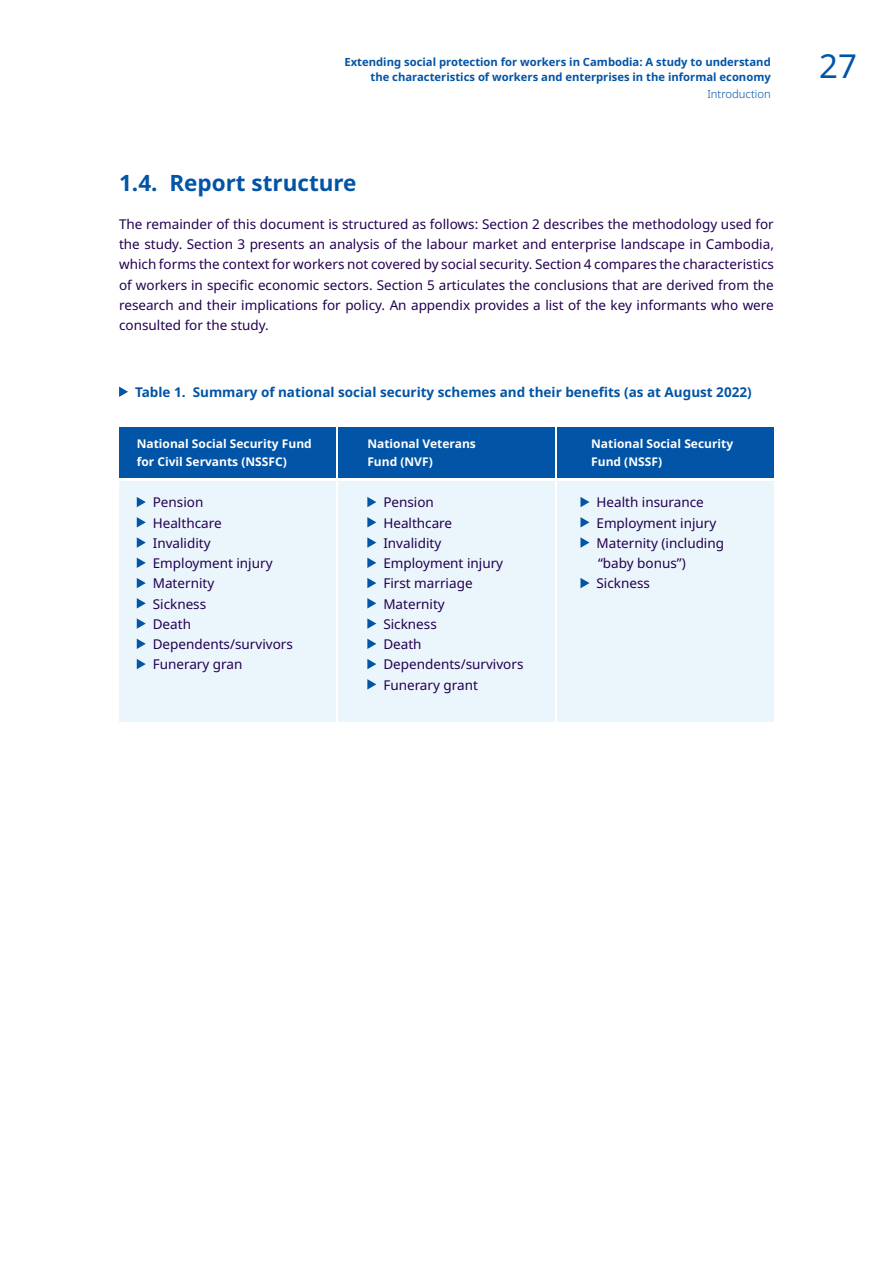
<style>
.page{position:relative;width:893px;height:1263px;background:#fff}
.page>*{position:absolute;margin:0;border:0;box-sizing:border-box;transform-origin:0 0}
.t1{font:33px "Noto Sans";color:#0154a6}
.t2{font:700 22.5px "Noto Sans";color:#0154a6}
.t3{font:13.5px/20.2px "Noto Sans";color:#230050}
.t4{font:700 13.5px "Noto Sans";color:#0154a6}
.t5{font:700 12px "Noto Sans";color:#fff}
.t6{font:700 11.25px/15px "Noto Sans";color:#0154a6;text-align:right}
.t7{font:300 11.25px "Noto Sans";color:#0154a6}
</style>
<div class="page">
<svg style="left:119px;top:387px;width:9px;height:10px"></svg>
<div style="left:119px;top:428px;width:216px;height:50px;background:#0154a6"></div>
<div style="left:119px;top:481px;width:216px;height:240px;background:#ebf5fc"></div>
<div style="left:338px;top:428px;width:217px;height:50px;background:#0154a6"></div>
<div style="left:338px;top:481px;width:217px;height:240px;background:#ebf5fc"></div>
<div style="left:558px;top:428px;width:216px;height:50px;background:#0154a6"></div>
<div style="left:558px;top:481px;width:216px;height:240px;background:#ebf5fc"></div>
<svg style="left:137px;top:497px;width:9px;height:10px"></svg>
<svg style="left:137px;top:517px;width:9px;height:10px"></svg>
<svg style="left:137px;top:537px;width:9px;height:11px"></svg>
<svg style="left:137px;top:558px;width:9px;height:10px"></svg>
<svg style="left:137px;top:578px;width:9px;height:10px"></svg>
<svg style="left:137px;top:598px;width:9px;height:10px"></svg>
<svg style="left:137px;top:618px;width:9px;height:11px"></svg>
<svg style="left:137px;top:639px;width:9px;height:10px"></svg>
<svg style="left:137px;top:659px;width:9px;height:10px"></svg>
<svg style="left:367px;top:497px;width:9px;height:10px"></svg>
<svg style="left:367px;top:517px;width:9px;height:10px"></svg>
<svg style="left:367px;top:537px;width:9px;height:11px"></svg>
<svg style="left:367px;top:558px;width:9px;height:10px"></svg>
<svg style="left:367px;top:578px;width:9px;height:10px"></svg>
<svg style="left:367px;top:598px;width:9px;height:10px"></svg>
<svg style="left:367px;top:618px;width:9px;height:11px"></svg>
<svg style="left:367px;top:639px;width:9px;height:10px"></svg>
<svg style="left:367px;top:659px;width:9px;height:10px"></svg>
<svg style="left:367px;top:679px;width:9px;height:10px"></svg>
<svg style="left:580px;top:497px;width:9px;height:10px"></svg>
<svg style="left:580px;top:517px;width:9px;height:10px"></svg>
<svg style="left:580px;top:537px;width:9px;height:11px"></svg>
<svg style="left:580px;top:578px;width:9px;height:10px"></svg>
<p class="t6" style="left:344px;top:55px;width:428px">Extending social protection for workers in Cambodia: A study to understand the characteristics of workers and enterprises in the informal economy</p>
<p class="t7" style="left:707px;top:86px;width:65px">Introduction</p>
<p class="t2" style="left:119px;top:166px;width:239px">1.4. Report structure</p>
<p class="t3" style="left:119px;top:214px;width:656px;text-align:justify">The remainder of this document is structured as follows: Section 2 describes the methodology used for the study. Section 3 presents an analysis of the labour market and enterprise landscape in Cambodia, which forms the context for workers not covered by social security. Section 4 compares the characteristics of workers in specific economic sectors. Section 5 articulates the conclusions that are derived from the research and their implications for policy. An appendix provides a list of the key informants who were consulted for the study.</p>
<p class="t4" style="left:135px;top:382px;width:618px">Table 1. Summary of national social security schemes and their benefits (as at August 2022)</p>
<p class="t5" style="left:137px;top:436px;width:177px">National Social Security Fund</p>
<p class="t5" style="left:137px;top:454px;width:151px">for Civil Servants (NSSFC)</p>
<p class="t5" style="left:591px;top:435px;width:144px">National Social Security</p>
<p class="t5" style="left:591px;top:453px;width:73px">Fund (NSSF)</p>
<p class="t5" style="left:367px;top:436px;width:110px">National Veterans</p>
<p class="t5" style="left:367px;top:454px;width:67px">Fund (NVF)</p>
<p class="t3" style="left:153px;top:492px;width:52px">Pension</p>
<p class="t3" style="left:153px;top:513px;width:70px">Healthcare</p>
<p class="t3" style="left:153px;top:533px;width:59px">Invalidity</p>
<p class="t3" style="left:153px;top:553px;width:121px">Employment injury</p>
<p class="t3" style="left:153px;top:573px;width:63px">Maternity</p>
<p class="t3" style="left:153px;top:594px;width:55px">Sickness</p>
<p class="t3" style="left:153px;top:614px;width:40px">Death</p>
<p class="t3" style="left:153px;top:634px;width:142px">Dependents/survivors</p>
<p class="t3" style="left:153px;top:654px;width:91px">Funerary gran</p>
<p class="t3" style="left:383px;top:492px;width:52px">Pension</p>
<p class="t3" style="left:383px;top:513px;width:70px">Healthcare</p>
<p class="t3" style="left:383px;top:533px;width:59px">Invalidity</p>
<p class="t3" style="left:383px;top:553px;width:121px">Employment injury</p>
<p class="t3" style="left:383px;top:573px;width:91px">First marriage</p>
<p class="t3" style="left:383px;top:594px;width:63px">Maternity</p>
<p class="t3" style="left:383px;top:614px;width:55px">Sickness</p>
<p class="t3" style="left:383px;top:634px;width:40px">Death</p>
<p class="t3" style="left:383px;top:654px;width:142px">Dependents/survivors</p>
<p class="t3" style="left:383px;top:675px;width:96px">Funerary grant</p>
<p class="t3" style="left:596px;top:492px;width:109px">Health insurance</p>
<p class="t3" style="left:596px;top:513px;width:121px">Employment injury</p>
<p class="t3" style="left:596px;top:533px;width:129px">Maternity (including “baby bonus”)</p>
<p class="t3" style="left:596px;top:573px;width:55px">Sickness</p>
<h1 class="t1" style="left:819px;top:42px;width:39px">27</h1>
</div>
